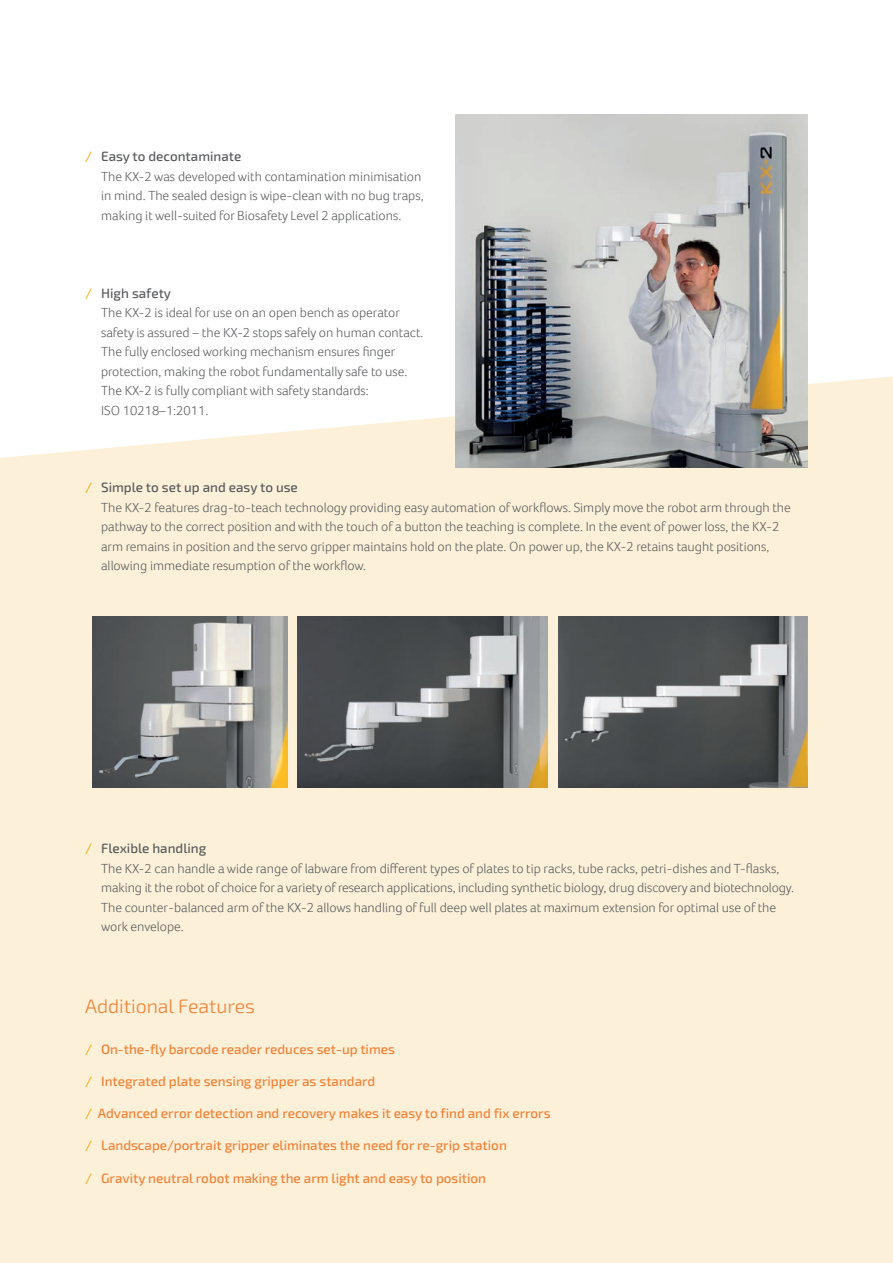
<style>
.page{position:relative;width:893px;height:1263px;background:#fff}
.page>*{position:absolute;margin:0;border:0;box-sizing:border-box;transform-origin:0 0}
.t1{font:300 19.5px "Exo 2";color:#f47f32}
.t2{font:300 13.5px/19.5px "Foco";color:#57585a}
.t3{font:500 13.5px "Exo 2";color:#f47f32}
.t4{font:500 13.5px "Exo 2";color:#57585a}
.s1{color:#f2ad14}
</style>
<div class="page">
<div style="left:0;top:376px;width:893px;height:887px;background:#fcf0d8"></div>
<img style="left:455px;top:115px;width:353px;height:353px">
<img style="left:93px;top:616px;width:194px;height:171px">
<img style="left:298px;top:616px;width:249px;height:171px">
<img style="left:558px;top:616px;width:250px;height:171px">
<p class="t4" style="left:85px;top:149px;width:158px"><span class="s1">/</span> Easy to decontaminate</p>
<p class="t2" style="left:101px;top:166px;width:324px">The KX-2 was developed with contamination minimisation in mind. The sealed design is wipe-clean with no bug traps, making it well-suited for Biosafety Level 2 applications.</p>
<p class="t4" style="left:85px;top:285px;width:88px"><span class="s1">/</span> High safety</p>
<p class="t2" style="left:101px;top:303px;width:324px">The KX-2 is ideal for use on an open bench as operator safety is assured – the KX-2 stops safely on human contact.<br>The fully enclosed working mechanism ensures finger protection, making the robot fundamentally safe to use.<br>The KX-2 is fully compliant with safety standards:<br>ISO 10218–1:2011.</p>
<p class="t4" style="left:85px;top:480px;width:214px"><span class="s1">/</span> Simple to set up and easy to use</p>
<p class="t2" style="left:101px;top:497px;width:691px">The KX-2 features drag-to-teach technology providing easy automation of workflows. Simply move the robot arm through the pathway to the correct position and with the touch of a button the teaching is complete. In the event of power loss, the KX-2 arm remains in position and the servo gripper maintains hold on the plate. On power up, the KX-2 retains taught positions, allowing immediate resumption of the workflow.</p>
<p class="t4" style="left:85px;top:841px;width:123px"><span class="s1">/</span> Flexible handling</p>
<p class="t2" style="left:101px;top:858px;width:694px">The KX-2 can handle a wide range of labware from different types of plates to tip racks, tube racks, petri-dishes and T-flasks, making it the robot of choice for a variety of research applications, including synthetic biology, drug discovery and biotechnology.<br>The counter-balanced arm of the KX-2 allows handling of full deep well plates at maximum extension for optimal use of the work envelope.</p>
<h1 class="t1" style="left:85px;top:995px;width:172px">Additional Features</h1>
<p class="t3" style="left:85px;top:1041px;width:311px"><span class="s1">/</span> On-the-fly barcode reader reduces set-up times</p>
<p class="t3" style="left:85px;top:1073px;width:292px"><span class="s1">/</span> Integrated plate sensing gripper as standard</p>
<p class="t3" style="left:85px;top:1105px;width:467px"><span class="s1">/</span> Advanced error detection and recovery makes it easy to find and fix errors</p>
<p class="t3" style="left:85px;top:1137px;width:423px"><span class="s1">/</span> Landscape/portrait gripper eliminates the need for re-grip station</p>
<p class="t3" style="left:85px;top:1170px;width:403px"><span class="s1">/</span> Gravity neutral robot making the arm light and easy to position</p>
</div>
